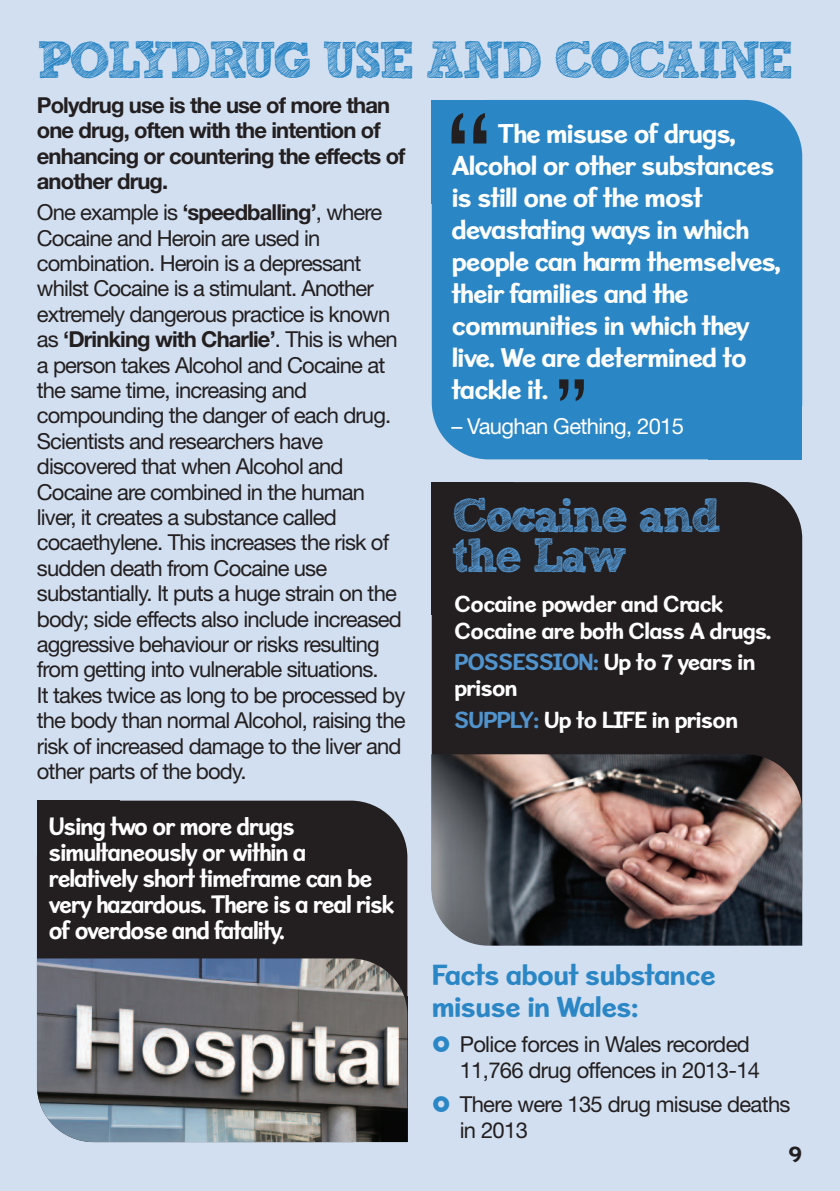
<style>
.page{position:relative;width:840px;height:1191px;background:#fff}
.page>*{position:absolute;margin:0;border:0;box-sizing:border-box;transform-origin:0 0}
.t1{font:120.4px "Lucida Grande";color:#231f20}
.t2{font:85.2px "Lucida Grande";color:#231f20}
.t3{font:52px "Sketch Rockwell";letter-spacing:-.06em;color:#2a86c5;scale:.95 1}
.t4{font:48px/40px "Sketch Rockwell";letter-spacing:-.06em;color:#5193cd;scale:.95 1}
.t5{font:700 30px/32px "Sweater School Rg";letter-spacing:-.04em;color:#2a86c5}
.t6{font:700 28px/32px "Sweater School Rg";letter-spacing:-.05em;color:#fff}
.t7{font:700 26px/26px "Sweater School Rg";letter-spacing:-.06em;color:#fff;scale:.95 1}
.t8{font:700 24px/26px "Sweater School Rg";letter-spacing:-.05em;color:#fff}
.t9{font:700 24px "Sweater School Rg";color:#231f20}
.t10{font:22px/25.4px "Helvetica Neue LT Std";letter-spacing:-.04em;color:#231f20}
.t11{font:700 22px/25.4px "Helvetica Neue LT Std";letter-spacing:-.04em;color:#231f20}
.t12{font:22px "Helvetica Neue LT Std";letter-spacing:-.03em;color:#fff}
.s1{font-weight:700}
.s2{color:#5193cd}
</style>
<div class="page">
<div style="left:0;top:0;width:839px;height:1191px;background:#d2dff0"></div>
<div style="left:37px;top:800px;width:370px;height:342px;background:#231f20;border-radius:57px"></div>
<div style="left:37px;top:800px;width:82px;height:98px;background:#231f20"></div>
<img style="left:38px;top:958px;width:369px;height:184px">
<div style="left:431px;top:100px;width:370px;height:359px;background:#2a86c5;border-radius:57px"></div>
<div style="left:708px;top:306px;width:93px;height:153px;background:#2a86c5"></div>
<div style="left:431px;top:100px;width:83px;height:103px;background:#2a86c5"></div>
<div style="left:431px;top:482px;width:370px;height:461px;background:#231f20;border-radius:57px"></div>
<div style="left:431px;top:482px;width:83px;height:132px;background:#231f20"></div>
<img style="left:431px;top:754px;width:370px;height:191px">
<h3 class="t3" style="left:37px;top:39px;width:797px">POLYDRUG USE AND COCAINE</h3>
<p class="t11" style="left:37px;top:94px;width:370px">Polydrug use is the use of more than one drug, often with the intention of enhancing or countering the effects of another drug.</p>
<p class="t10" style="left:37px;top:202px;width:370px">One example is <span class="s1">‘speedballing’</span>, where Cocaine and Heroin are used in combination. Heroin is a depressant whilst Cocaine is a stimulant. Another extremely dangerous practice is known as <span class="s1">‘Drinking with Charlie’</span>. This is when a person takes Alcohol and Cocaine at the same time, increasing and compounding the danger of each drug.<br>Scientists and researchers have discovered that when Alcohol and Cocaine are combined in the human liver, it creates a substance called cocaethylene. This increases the risk of sudden death from Cocaine use substantially. It puts a huge strain on the body; side effects also include increased aggressive behaviour or risks resulting from getting into vulnerable situations.<br>It takes twice as long to be processed by the body than normal Alcohol, raising the risk of increased damage to the liver and other parts of the body.</p>
<p class="t7" style="left:49px;top:815px;width:365px">Using two or more drugs simultaneously or within a relatively short timeframe can be very hazardous. There is a real risk of overdose and fatality.</p>
<h1 class="t1" style="left:445px;top:90px;width:49px">“</h1>
<p class="t6" style="left:451px;top:120px;width:331px;text-indent:46px">The misuse of drugs,<br>Alcohol or other substances is still one of the most devastating ways in which people can harm themselves, their families and the communities in which they live. We are determined to tackle it.</p>
<p class="t12" style="left:451px;top:418px;width:234px">– Vaughan Gething, 2015</p>
<h2 class="t2" style="left:554px;top:363px;width:35px">”</h2>
<h3 class="t4" style="left:452px;top:500px;width:284px">Cocaine and the Law</h3>
<p class="t8" style="left:454px;top:594px;width:319px">Cocaine powder and Crack<br>Cocaine are both Class A drugs.</p>
<p class="t8" style="left:454px;top:651px;width:303px"><span class="s2">POSSESSION:</span> Up to 7 years in prison</p>
<p class="t8" style="left:454px;top:709px;width:286px"><span class="s2">SUPPLY:</span> Up to LIFE in prison</p>
<h3 class="t5" style="left:431px;top:962px;width:286px">Facts about substance misuse in Wales:</h3>
<p class="t10" style="left:459px;top:1033px;width:302px;line-height:26.4px">Police forces in Wales recorded<br>11,766 drug offences in 2013-14</p>
<p class="t10" style="left:459px;top:1093px;width:332px;line-height:26.4px">There were 135 drug misuse deaths in 2013</p>
<p class="t9" style="left:788px;top:1146px;width:15px">9</p>
</div>
